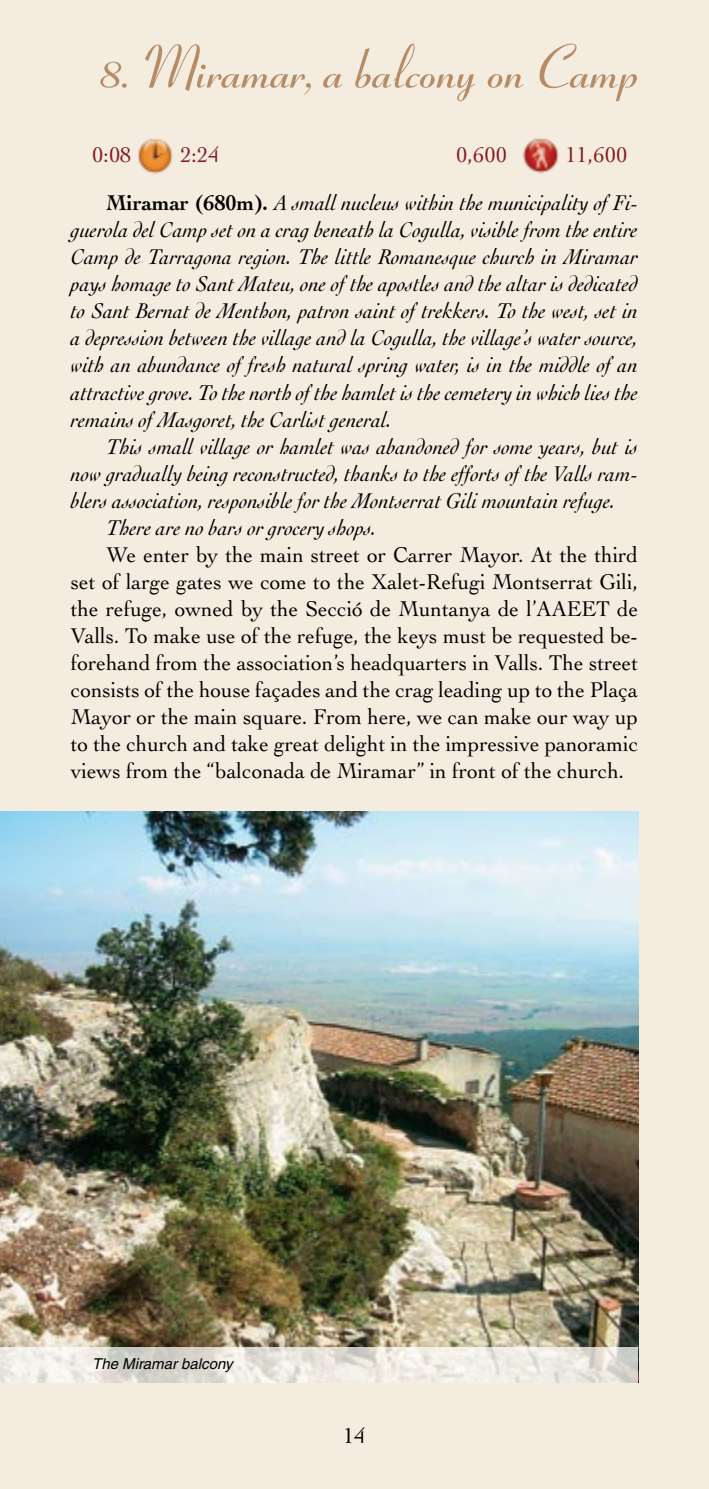
<style>
.page{position:relative;width:709px;height:1489px;background:#fff}
.page>*{position:absolute;margin:0;border:0;box-sizing:border-box;transform-origin:0 0}
.t1{font:700 60px "Coronet";color:#b68c66}
.t2{font:italic 22.5px/27px "Cochin";color:#000;scale:.95 1}
.t3{font:22.5px/27px "Cochin";color:#000;text-align:justify;scale:.95 1}
.t4{font:22.5px "Cochin";color:#841c1e}
.t5{font:22.5px "Cochin";color:#000}
.t6{font:italic 15px "Helvetica";color:#000}
.s1{font-style:normal;color:#841c1e}
.s2{font-weight:700;font-style:normal}
</style>
<div class="page">
<div style="left:0;top:0;width:708px;height:1488px;background:#f5ece0"></div>
<svg style="left:708px;top:0;width:1px;height:1488px"></svg>
<img style="left:520px;top:128px;width:48px;height:55px">
<img style="left:127px;top:128px;width:56px;height:55px">
<img style="left:0;top:811px;width:638px;height:536px">
<svg style="left:0;top:1347px;width:638px;height:35px;background:#e7e4de"></svg>
<h1 class="t1" style="left:97px;top:33px;width:543px">8. Miramar, a balcony on Camp</h1>
<p class="t4" style="left:92px;top:142px;width:41px">0:08</p>
<p class="t4" style="left:180px;top:142px;width:41px">2:24</p>
<p class="t4" style="left:456px;top:142px;width:52px">0,600</p>
<p class="t2" style="left:106px;top:131px;width:561px;line-height:48.2px;text-indent:459px"><span class="s1">11,600<br></span><span class="s2">Miramar (680m).</span> A small nucleus within the municipality of Fi-</p>
<p class="t2" style="left:71px;top:216px;width:598px;text-align:justify">guerola del Camp set on a crag beneath la Cogulla, visible from the entire Camp de Tarragona region. The little Romanesque church in Miramar pays homage to Sant Mateu, one of the apostles and the altar is dedicated to Sant Bernat de Menthon, patron saint of trekkers. To the west, set in a depression between the village and la Cogulla, the village’s water source, with an abundance of fresh natural spring water, is in the middle of an attractive grove. To the north of the hamlet is the cemetery in which lies the remains of Masgoret, the Carlist general.</p>
<p class="t2" style="left:106px;top:432px;width:561px">This small village or hamlet was abandoned for some years, but is</p>
<p class="t2" style="left:71px;top:459px;width:598px">now gradually being reconstructed, thanks to the efforts of the Valls ram-</p>
<p class="t2" style="left:71px;top:486px;width:574px">blers association, responsible for the Montserrat Gili mountain refuge.</p>
<p class="t2" style="left:106px;top:513px;width:286px">There are no bars or grocery shops.</p>
<p class="t3" style="left:71px;top:541px;width:598px;text-indent:35px">We enter by the main street or Carrer Mayor. At the third set of large gates we come to the Xalet-Refugi Montserrat Gili, the refuge, owned by the Secció de Muntanya de l’AAEET de Valls. To make use of the refuge, the keys must be requested be&shy;forehand from the association’s headquarters in Valls. The street consists of the house façades and the crag leading up to the Plaça Mayor or the main square. From here, we can make our way up to the church and take great delight in the impressive panoramic views from the “balconada de Miramar” in front of the church.</p>
<p class="t6" style="left:92px;top:1354px;width:142px">The Miramar balcony</p>
<p class="t5" style="left:343px;top:1422px;width:24px">14</p>
</div>
